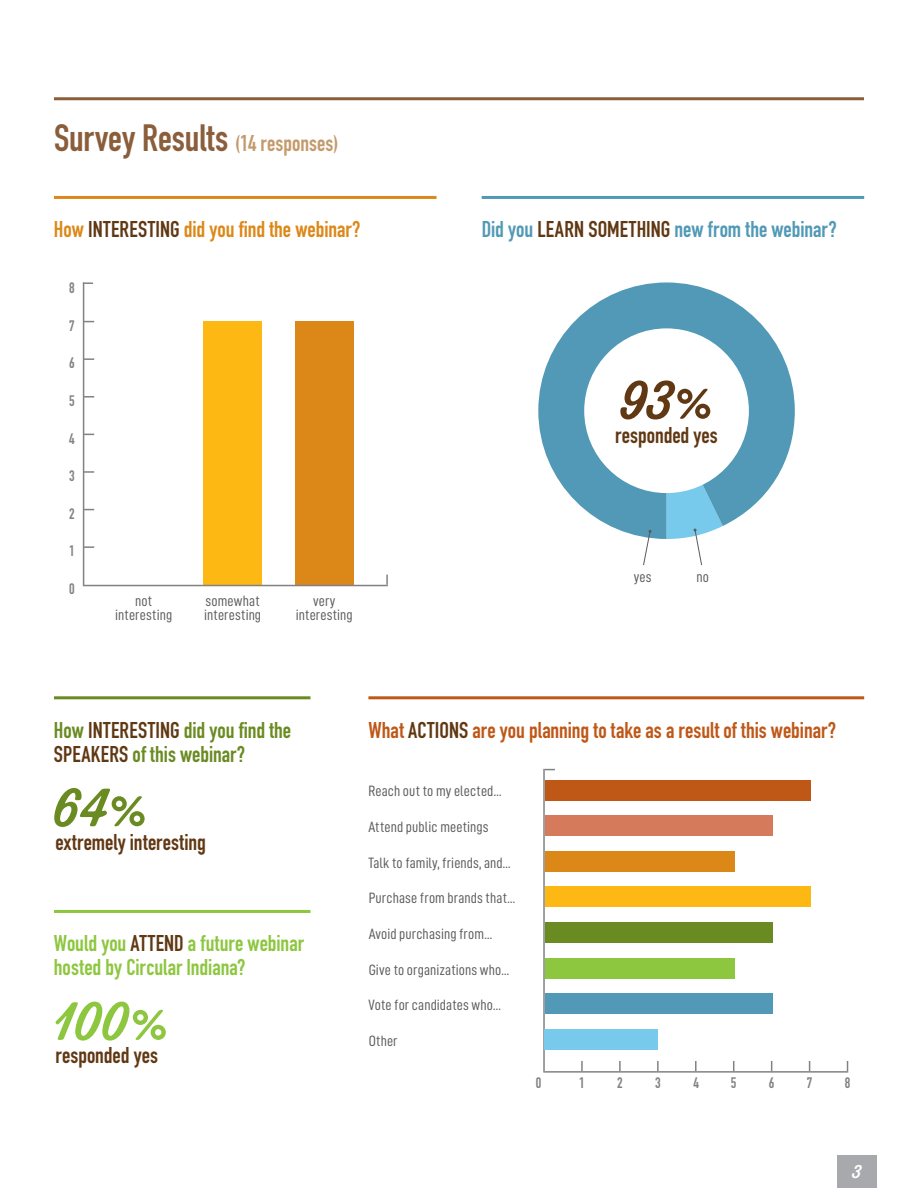
<style>
.page{position:relative;width:918px;height:1188px;background:#fff}
.page>*{position:absolute;margin:0;border:0;box-sizing:border-box;transform-origin:0 0}
.t1{font:500 52.5px "Thirsty Soft";color:#8dc63f}
.t2{font:500 52.5px "Thirsty Soft";color:#603813}
.t3{font:500 52.5px "Thirsty Soft";color:#6a8a22}
.t4{font:700 37.5px "DIN Condensed";color:#8b5e3b}
.t5{font:700 22.5px "DIN Condensed";color:#bf5717}
.t6{font:700 22.5px/24px "DIN Condensed";color:#8dc63f}
.t7{font:700 22.5px "DIN Condensed";letter-spacing:.005em;color:#6a8a22}
.t8{font:700 22.5px "DIN Condensed";color:#603813}
.t9{font:700 22.5px "DIN Condensed";color:#5199b6}
.t10{font:700 22.5px "DIN Condensed";color:#dc8819}
.t11{font:500 18px "Thirsty Soft";color:#fff}
.t12{font:15px/13.5px "D DIN Condensed";letter-spacing:.005em;color:#595a5c;text-align:center}
.t13{font:700 15px "DIN Condensed";color:#818285}
.s1{font-size:22.5px;color:#c49a6c}
.s2{color:#603813}
</style>
<div class="page">
<div style="left:838px;top:1155px;width:39px;height:33px;background:#a7a9ac"></div>
<hr style="left:54px;top:97px;width:810px;height:3px;background:#8b5e3b">
<div style="left:203px;top:321px;width:59px;height:265px;background:#fdb813"></div>
<div style="left:295px;top:321px;width:58px;height:265px;background:#dc8819"></div>
<hr style="left:83px;top:282px;width:1px;height:304px;background:#818285">
<hr style="left:84px;top:585px;width:304px;height:1px;background:#818285">
<svg style="left:84px;top:546px;width:10px;height:2px"></svg>
<svg style="left:84px;top:471px;width:10px;height:2px"></svg>
<svg style="left:84px;top:396px;width:10px;height:2px"></svg>
<svg style="left:84px;top:358px;width:10px;height:2px"></svg>
<svg style="left:83px;top:282px;width:10px;height:2px"></svg>
<svg style="left:386px;top:575px;width:2px;height:10px"></svg>
<svg style="left:538px;top:282px;width:257px;height:257px;fill:#5199b6"></svg>
<div style="left:584px;top:328px;width:165px;height:165px;background:#fff;border-radius:50%"></div>
<svg style="left:643px;top:530px;width:9px;height:36px"></svg>
<svg style="left:667px;top:470px;width:56px;height:96px"></svg>
<hr style="left:54px;top:196px;width:382px;height:3px;background:#dc8819">
<hr style="left:482px;top:196px;width:382px;height:3px;background:#5199b6">
<hr style="left:368px;top:696px;width:496px;height:3px;background:#bf5717">
<hr style="left:54px;top:696px;width:256px;height:3px;background:#6a8a22">
<hr style="left:54px;top:910px;width:256px;height:3px;background:#8dc63f">
<div style="left:545px;top:780px;width:265px;height:20px;background:#bf5717"></div>
<hr style="left:543px;top:769px;width:2px;height:304px;background:#818285">
<hr style="left:544px;top:1071px;width:304px;height:2px;background:#818285">
<svg style="left:695px;top:1061px;width:2px;height:10px"></svg>
<svg style="left:657px;top:1061px;width:2px;height:10px"></svg>
<svg style="left:619px;top:1061px;width:2px;height:10px"></svg>
<svg style="left:581px;top:1061px;width:2px;height:10px"></svg>
<div style="left:545px;top:1029px;width:113px;height:21px;background:#78caec"></div>
<div style="left:545px;top:994px;width:227px;height:20px;background:#5199b6"></div>
<div style="left:545px;top:958px;width:189px;height:21px;background:#8dc63f"></div>
<div style="left:545px;top:922px;width:227px;height:21px;background:#6a8a22"></div>
<div style="left:545px;top:887px;width:265px;height:20px;background:#fdb813"></div>
<div style="left:545px;top:851px;width:189px;height:21px;background:#dc8819"></div>
<div style="left:545px;top:815px;width:227px;height:21px;background:#d57b5b"></div>
<h2 class="t4" style="left:54px;top:113px;width:286px">Survey Results <span class="s1">(14 responses)</span></h2>
<h3 class="t10" style="left:54px;top:214px;width:308px">How <span class="s2">INTERESTING</span> did you find the webinar?</h3>
<p class="t13" style="left:69px;top:278px;width:7px">8</p>
<p class="t13" style="left:69px;top:315px;width:7px">7</p>
<p class="t13" style="left:69px;top:353px;width:7px">6</p>
<p class="t13" style="left:69px;top:391px;width:7px">5</p>
<p class="t13" style="left:69px;top:428px;width:7px">4</p>
<p class="t13" style="left:69px;top:466px;width:7px">3</p>
<p class="t13" style="left:69px;top:503px;width:7px">2</p>
<p class="t13" style="left:69px;top:541px;width:7px">1</p>
<p class="t13" style="left:69px;top:579px;width:7px">0</p>
<p class="t12" style="left:115px;top:594px;width:59px">not interesting</p>
<p class="t12" style="left:204px;top:594px;width:59px;text-align:left">somewhat interesting</p>
<p class="t12" style="left:296px;top:594px;width:59px">very interesting</p>
<h3 class="t9" style="left:482px;top:214px;width:356px">Did you <span class="s2">LEARN SOMETHING</span> new from the webinar?</h3>
<h1 class="t2" style="left:621px;top:362px;width:91px">93%</h1>
<h3 class="t8" style="left:615px;top:420px;width:104px">responded yes</h3>
<p class="t12" style="left:634px;top:570px;width:19px">yes</p>
<p class="t12" style="left:697px;top:570px;width:14px">no</p>
<h3 class="t7" style="left:54px;top:715px;width:239px">How <span class="s2">INTERESTING</span> did you find the</h3>
<h3 class="t5" style="left:368px;top:715px;width:469px">What <span class="s2">ACTIONS</span> are you planning to take as a result of this webinar?</h3>
<h3 class="t7" style="left:54px;top:739px;width:193px"><span class="s2">SPEAKERS</span> of this webinar?</h3>
<h1 class="t3" style="left:54px;top:769px;width:92px">64%</h1>
<h3 class="t8" style="left:56px;top:827px;width:152px">extremely interesting</h3>
<h3 class="t6" style="left:54px;top:931px;width:251px">Would you <span class="s2">ATTEND</span> a future webinar hosted by Circular Indiana?</h3>
<h1 class="t1" style="left:54px;top:983px;width:114px">100%</h1>
<h3 class="t8" style="left:56px;top:1040px;width:104px">responded yes</h3>
<p class="t12" style="left:368px;top:784px;width:135px">Reach out to my elected...</p>
<p class="t12" style="left:368px;top:820px;width:122px">Attend public meetings</p>
<p class="t12" style="left:368px;top:855px;width:144px">Talk to family, friends, and...</p>
<p class="t12" style="left:369px;top:891px;width:148px">Purchase from brands that...</p>
<p class="t12" style="left:369px;top:927px;width:125px">Avoid purchasing from...</p>
<p class="t12" style="left:369px;top:962px;width:142px">Give to organizations who...</p>
<p class="t12" style="left:368px;top:998px;width:134px">Vote for candidates who...</p>
<p class="t12" style="left:369px;top:1034px;width:30px">Other</p>
<p class="t13" style="left:536px;top:1072px;width:7px">0</p>
<p class="t13" style="left:579px;top:1072px;width:7px">1</p>
<p class="t13" style="left:617px;top:1072px;width:7px">2</p>
<p class="t13" style="left:655px;top:1072px;width:7px">3</p>
<p class="t13" style="left:694px;top:1072px;width:7px">4</p>
<p class="t13" style="left:731px;top:1072px;width:7px">5</p>
<p class="t13" style="left:769px;top:1072px;width:7px">6</p>
<p class="t13" style="left:807px;top:1072px;width:7px">7</p>
<p class="t13" style="left:845px;top:1072px;width:7px">8</p>
<p class="t11" style="left:853px;top:1159px;width:11px">3</p>
</div>
